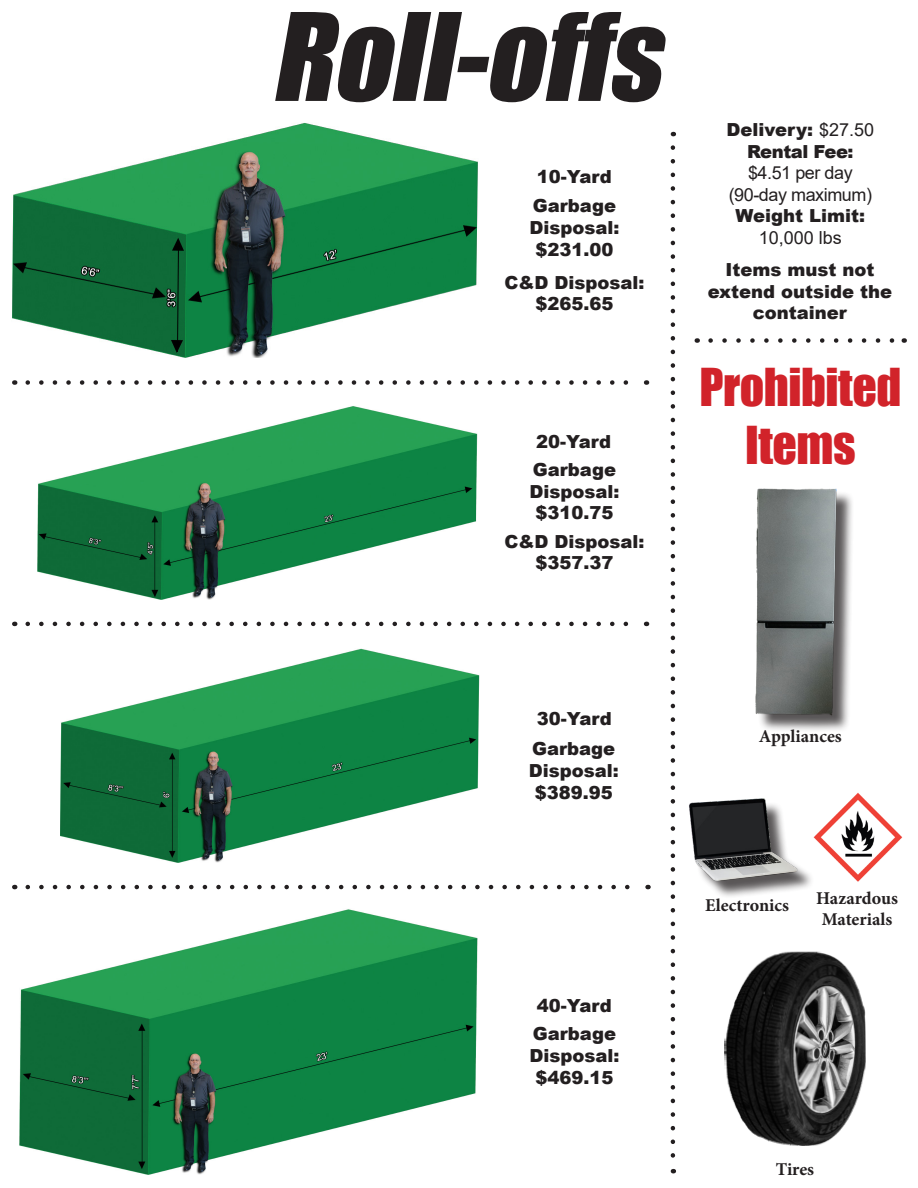
<style>
.page{position:relative;width:918px;height:1188px;background:#fff}
.page>*{position:absolute;margin:0;border:0;box-sizing:border-box;transform-origin:0 0}
.t1{font:italic 112.5px "Impact";color:#231f20}
.t2{font:48px/57.6px "Impact";letter-spacing:-.01em;color:#d1232a;text-align:center}
.t3{font:900 18px/21.6px "Arial";color:#231f20;text-align:center}
.t4{font:700 18px/21.6px "Minion Pro";color:#231f20;text-align:center}
.t5{font:18px/21.6px "Arial";letter-spacing:-.025em;color:#231f20;text-align:center}
.s1{font-weight:400}
.s2{font-weight:900}
</style>
<div class="page">
<img style="left:12px;top:123px;width:466px;height:234px">
<img style="left:38px;top:406px;width:439px;height:194px">
<img style="left:60px;top:648px;width:419px;height:215px">
<img style="left:20px;top:909px;width:457px;height:266px">
<div style="left:758px;top:491px;width:96px;height:241px;background:#231f20;opacity:.75"></div>
<img style="left:755px;top:488px;width:82px;height:228px">
<img style="left:815px;top:793px;width:88px;height:89px">
<div style="left:692px;top:802px;width:123px;height:96px;background:#231f20;opacity:.75"></div>
<img style="left:689px;top:799px;width:111px;height:81px">
<img style="left:724px;top:952px;width:142px;height:194px">
<svg style="left:671px;top:148px;width:4px;height:1025px"></svg>
<svg style="left:28px;top:380px;width:601px;height:5px"></svg>
<svg style="left:711px;top:338px;width:184px;height:5px"></svg>
<svg style="left:28px;top:622px;width:601px;height:4px"></svg>
<svg style="left:28px;top:885px;width:602px;height:4px"></svg>
<p class="t1" style="left:271px;top:-30px;width:420px">Roll-offs</p>
<p class="t3" style="left:537px;top:165px;width:76px">10-Yard</p>
<p class="t3" style="left:529px;top:195px;width:91px">Garbage<br>Disposal: $231.00</p>
<p class="t3" style="left:504px;top:271px;width:142px">C&amp;D Disposal: $265.65</p>
<p class="t3" style="left:536px;top:431px;width:76px">20-Yard</p>
<p class="t3" style="left:529px;top:458px;width:91px">Garbage<br>Disposal: $310.75</p>
<p class="t3" style="left:504px;top:530px;width:142px">C&amp;D Disposal: $357.37</p>
<p class="t3" style="left:727px;top:118px;width:149px">Delivery: <span class="s1">$27.50</span></p>
<p class="t5" style="left:729px;top:140px;width:145px"><span class="s2">Rental Fee: </span>$4.51 per day (90-day maximum)</p>
<p class="t3" style="left:736px;top:205px;width:131px">Weight Limit:<br><span class="s1">10,000 lbs</span></p>
<p class="t3" style="left:708px;top:258px;width:186px">Items must not extend outside the container</p>
<p class="t2" style="left:699px;top:357px;width:204px">Prohibited<br>Items</p>
<p class="t3" style="left:537px;top:708px;width:76px">30-Yard</p>
<p class="t3" style="left:529px;top:738px;width:91px">Garbage<br>Disposal: $389.95</p>
<p class="t3" style="left:537px;top:995px;width:76px">40-Yard</p>
<p class="t3" style="left:529px;top:1023px;width:91px">Garbage<br>Disposal: $469.15</p>
<p class="t4" style="left:759px;top:726px;width:84px">Appliances</p>
<p class="t4" style="left:705px;top:895px;width:86px">Electronics</p>
<p class="t4" style="left:816px;top:887px;width:83px">Hazardous<br>Materials</p>
<p class="t4" style="left:776px;top:1158px;width:40px">Tires</p>
</div>
